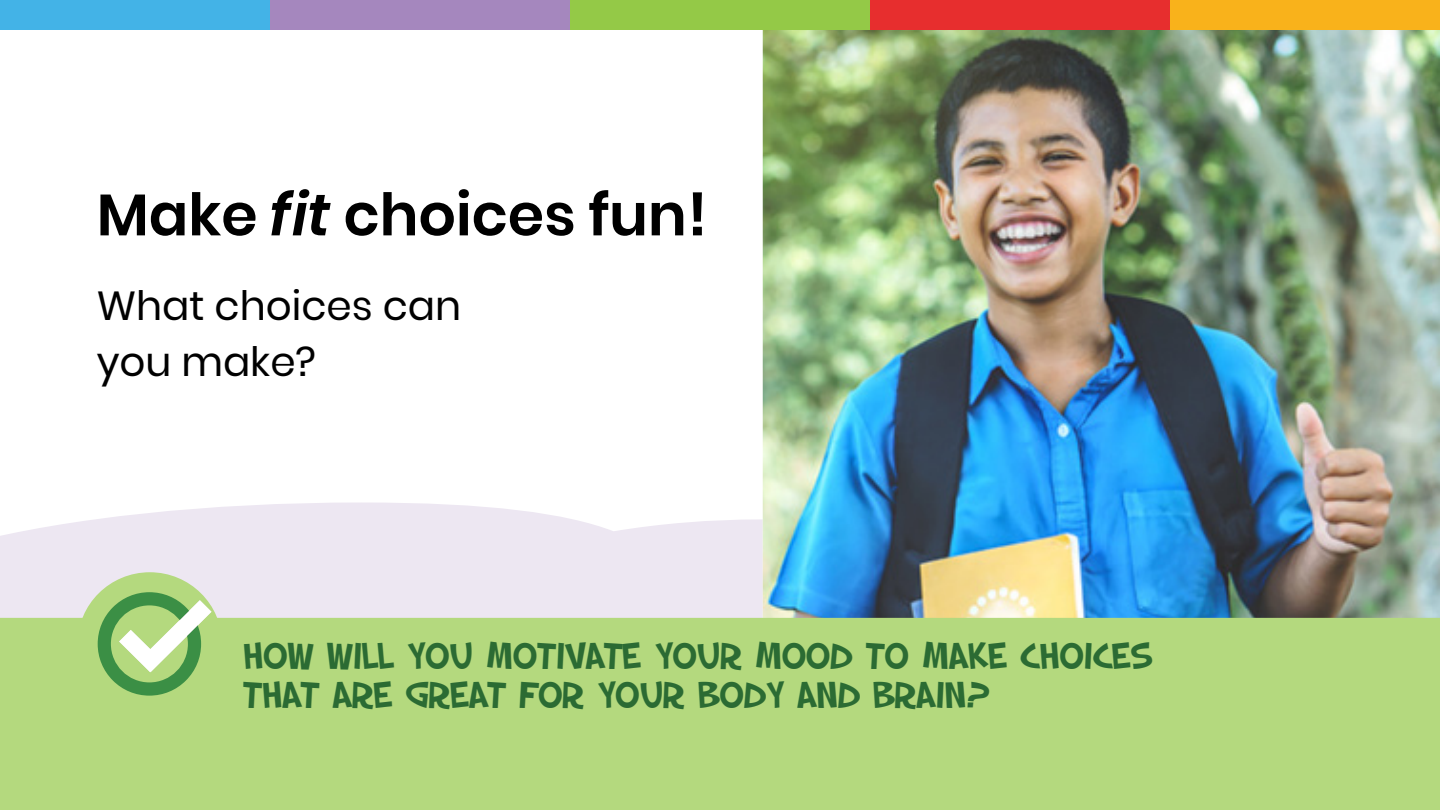
<style>
.page{position:relative;width:1440px;height:810px;background:#fff}
.page>*{position:absolute;margin:0;border:0;box-sizing:border-box;transform-origin:0 0}
.H1_Left{font:600 58.5px "Poppins";color:#000}
.body_F_L_54pt{font:40.5px/55.5px "Poppins";color:#000}
.Fit_Check_Understand{font:39px/39px "SF Slapstick Comic";letter-spacing:.01em;color:#2b6b33}
.s1{font-style:italic}
</style>
<div class="page">
<svg style="left:0;top:502px;width:763px;height:116px;background:#eee9f3"></svg>
<img style="left:763px;top:30px;width:677px;height:588px">
<div style="left:0;top:618px;width:1440px;height:192px;background:#b4d97e"></div>
<div style="left:78px;top:572px;width:144px;height:144px;background:#b4d97e;border-radius:50%"></div>
<svg style="left:98px;top:592px;width:114px;height:104px"></svg>
<div style="left:0;top:0;width:270px;height:30px;background:#43b3e7"></div>
<div style="left:270px;top:0;width:300px;height:30px;background:#a587be"></div>
<div style="left:570px;top:0;width:300px;height:30px;background:#94c947"></div>
<div style="left:870px;top:0;width:300px;height:30px;background:#e72e2e"></div>
<div style="left:1170px;top:0;width:270px;height:30px;background:#f9b21b"></div>
<p class="H1_Left" style="left:97px;top:181px;width:612px">Make <span class="s1">fit</span> choices fun!</p>
<p class="body_F_L_54pt" style="left:97px;top:278px;width:366px">What choices can you make?</p>
<p class="Fit_Check_Understand" style="left:243px;top:634px;width:910px">HOW WILL YOU MOTIVATE YOUR MOOD TO MAKE CHOICES<br>THAT ARE GREAT FOR YOUR BODY AND BRAIN?</p>
</div>
